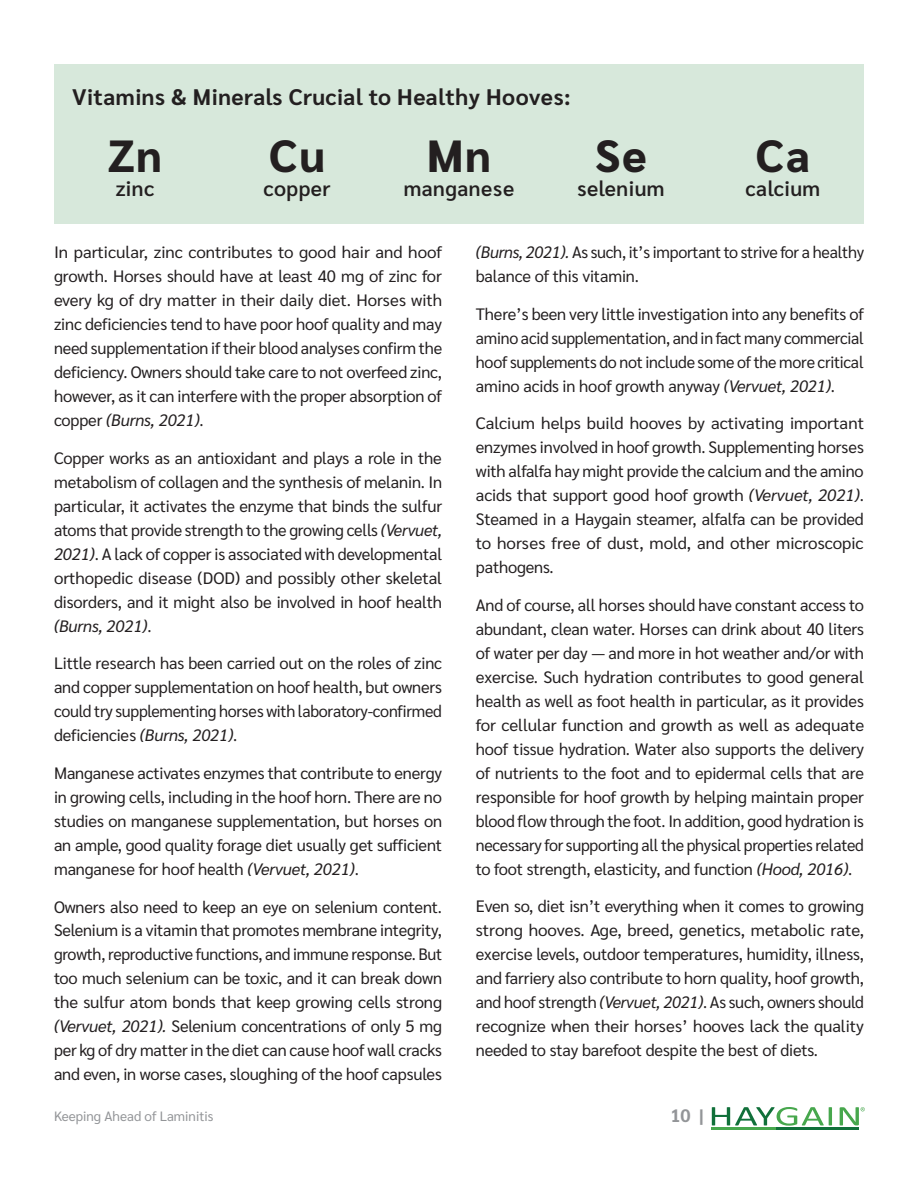
<style>
.page{position:relative;width:918px;height:1188px;background:#fff}
.page>*{position:absolute;margin:0;border:0;box-sizing:border-box;transform-origin:0 0}
.t1{font:800 45px "Sarabun";letter-spacing:.04em;color:#231f20}
.t2{font:700 22.5px "Sarabun";letter-spacing:.02em;color:#231f20}
.t3{font:600 21px "Sarabun";letter-spacing:.02em;color:#231f20}
.t4{font:700 18px "Sarabun";color:#939598}
.t5{font:16.5px/24px "Sarabun";letter-spacing:-.01em;color:#231f20;text-align:justify}
.t6{font:13.5px "Sarabun";color:#939598}
.s1{font-style:italic}
</style>
<div class="page">
<hr style="left:775px;top:1128px;width:84px;height:2px;background:#11703a">
<hr style="left:712px;top:1128px;width:64px;height:2px;background:#47a74d">
<svg style="left:712px;top:1107px;width:120px;height:19px"></svg>
<svg style="left:840px;top:1107px;width:25px;height:18px"></svg>
<div style="left:54px;top:64px;width:810px;height:160px;background:#d7e8db"></div>
<h2 class="t2" style="left:72px;top:84px;width:500px">Vitamins &amp; Minerals Crucial to Healthy Hooves:</h2>
<h1 class="t1" style="left:108px;top:130px;width:56px">Zn</h1>
<p class="t3" style="left:116px;top:177px;width:40px">zinc</p>
<h1 class="t1" style="left:269px;top:130px;width:57px">Cu</h1>
<p class="t3" style="left:264px;top:177px;width:68px">copper</p>
<h1 class="t1" style="left:427px;top:130px;width:66px">Mn</h1>
<p class="t3" style="left:404px;top:177px;width:112px">manganese</p>
<h1 class="t1" style="left:595px;top:130px;width:53px">Se</h1>
<p class="t3" style="left:577px;top:177px;width:89px">selenium</p>
<h1 class="t1" style="left:756px;top:130px;width:56px">Ca</h1>
<p class="t3" style="left:746px;top:177px;width:76px">calcium</p>
<p class="t5" style="left:54px;top:241px;width:390px">In particular, zinc contributes to good hair and hoof growth. Horses should have at least 40 mg of zinc for every kg of dry matter in their daily diet. Horses with zinc deficiencies tend to have poor hoof quality and may need supplementation if their blood analyses confirm the deficiency. Owners should take care to not overfeed zinc, however, as it can interfere with the proper absorption of copper <span class="s1">(Burns, 2021)</span>.</p>
<p class="t5" style="left:54px;top:446px;width:390px">Copper works as an antioxidant and plays a role in the metabolism of collagen and the synthesis of melanin. In particular, it activates the enzyme that binds the sulfur atoms that provide strength to the growing cells <span class="s1">(Vervuet, 2021)</span>. A lack of copper is associated with developmental orthopedic disease (DOD) and possibly other skeletal disorders, and it might also be involved in hoof health <span class="s1">(Burns, 2021)</span>.</p>
<p class="t5" style="left:54px;top:652px;width:390px">Little research has been carried out on the roles of zinc and copper supplementation on hoof health, but owners could try supplementing horses with laboratory-confirmed deficiencies <span class="s1">(Burns, 2021)</span>.</p>
<p class="t5" style="left:54px;top:761px;width:390px">Manganese activates enzymes that contribute to energy in growing cells, including in the hoof horn. There are no studies on manganese supplementation, but horses on an ample, good quality forage diet usually get sufficient manganese for hoof health <span class="s1">(Vervuet, 2021)</span>.</p>
<p class="t5" style="left:54px;top:895px;width:390px">Owners also need to keep an eye on selenium content.<br>Selenium is a vitamin that promotes membrane integrity, growth, reproductive functions, and immune response. But too much selenium can be toxic, and it can break down the sulfur atom bonds that keep growing cells strong <span class="s1">(Vervuet, 2021).</span> Selenium concentrations of only 5 mg per kg of dry matter in the diet can cause hoof wall cracks and even, in worse cases, sloughing of the hoof capsules</p>
<p class="t5" style="left:476px;top:241px;width:390px"><span class="s1">(Burns, 2021).</span> As such, it’s important to strive for a healthy balance of this vitamin.</p>
<p class="t5" style="left:476px;top:302px;width:390px">There’s been very little investigation into any benefits of amino acid supplementation, and in fact many commercial hoof supplements do not include some of the more critical amino acids in hoof growth anyway <span class="s1">(Vervuet, 2021)</span>.</p>
<p class="t5" style="left:476px;top:412px;width:390px">Calcium helps build hooves by activating important enzymes involved in hoof growth. Supplementing horses with alfalfa hay might provide the calcium and the amino acids that support good hoof growth <span class="s1">(Vervuet, 2021)</span>.<br>Steamed in a Haygain steamer, alfalfa can be provided to horses free of dust, mold, and other microscopic pathogens.</p>
<p class="t5" style="left:476px;top:593px;width:390px">And of course, all horses should have constant access to abundant, clean water. Horses can drink about 40 liters of water per day — and more in hot weather and/or with exercise. Such hydration contributes to good general health as well as foot health in particular, as it provides for cellular function and growth as well as adequate hoof tissue hydration. Water also supports the delivery of nutrients to the foot and to epidermal cells that are responsible for hoof growth by helping maintain proper blood flow through the foot. In addition, good hydration is necessary for supporting all the physical properties related to foot strength, elasticity, and function <span class="s1">(Hood, 2016)</span>.</p>
<p class="t5" style="left:476px;top:895px;width:390px">Even so, diet isn’t everything when it comes to growing strong hooves. Age, breed, genetics, metabolic rate, exercise levels, outdoor temperatures, humidity, illness, and farriery also contribute to horn quality, hoof growth, and hoof strength <span class="s1">(Vervuet, 2021)</span>. As such, owners should recognize when their horses’ hooves lack the quality needed to stay barefoot despite the best of diets.</p>
<p class="t6" style="left:54px;top:1109px;width:161px">Keeping Ahead of Laminitis</p>
<p class="t4" style="left:670px;top:1105px;width:35px">10 |</p>
</div>
